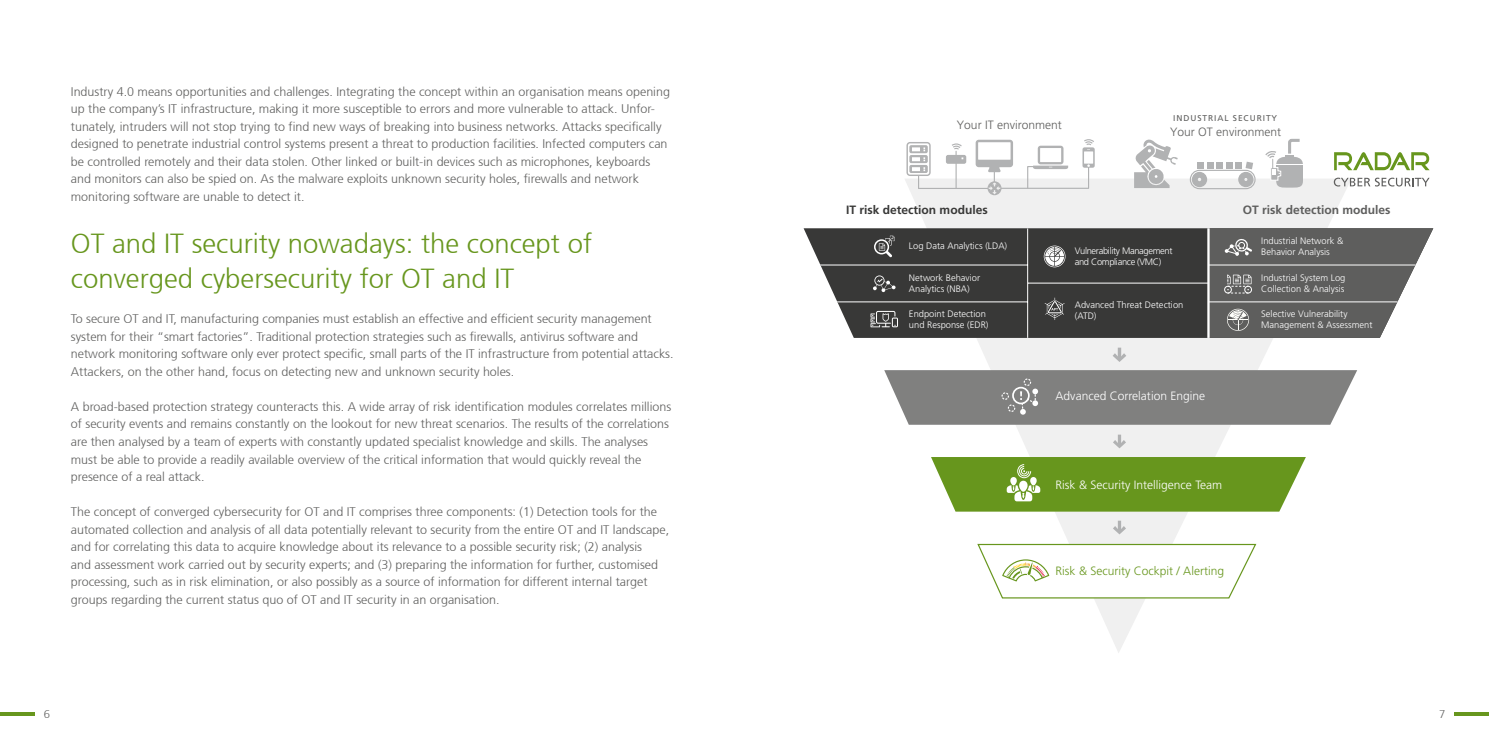
<style>
.page{position:relative;width:1489px;height:745px;background:#fff}
.page>*{position:absolute;margin:0;border:0;box-sizing:border-box;transform-origin:0 0}
.t1{font:300 27.5px/35px "Frutiger 45";color:#67961d}
.t2{font:300 12.5px/17.5px "Frutiger 45";color:#5e5e5d}
.t3{font:300 12px "Frutiger LT Pro";color:#fff}
.t4{font:300 12px "Frutiger LT Pro";color:#5e5e5d}
.t5{font:300 12px "Frutiger LT Pro";color:#67961d}
.t6{font:700 12px "Frutiger LT Pro";color:#383837}
.t7{font:700 12px "Frutiger LT Pro";color:#5e5e5d}
.t8{font:300 11.25px "Frutiger 45";color:#5e5e5d}
.t9{font:300 9.38px/11.2px "Frutiger LT Pro";color:#fff}
.t10{font:300 9.38px/11.2px "Frutiger LT Pro";letter-spacing:-.035em;color:#fff}
.t11{font:8.38px "Frutiger LT Pro";letter-spacing:.11em;color:#5e5e5d}
</style>
<div class="page">
<hr style="left:1453px;top:712px;width:35px;height:3px;background:#67961d">
<hr style="left:0;top:712px;width:35px;height:3px;background:#67961d">
<svg style="left:905px;top:178px;width:446px;height:475px"></svg>
<svg style="left:1112px;top:347px;width:14px;height:15px"></svg>
<svg style="left:1112px;top:434px;width:13px;height:14px"></svg>
<svg style="left:1112px;top:520px;width:13px;height:14px"></svg>
<svg style="left:884px;top:370px;width:472px;height:54px;background:#878787"></svg>
<svg style="left:931px;top:456px;width:374px;height:55px;background:#77a134"></svg>
<svg style="left:906px;top:139px;width:188px;height:56px"></svg>
<svg style="left:976px;top:542px;width:281px;height:56px"></svg>
<div style="left:1189px;top:170px;width:66px;height:19px;border:1px solid #b1b2b3;border-radius:9px"></div>
<svg style="left:1191px;top:162px;width:22px;height:25px"></svg>
<div style="left:1216px;top:162px;width:7px;height:6px;background:#b1b2b3"></div>
<svg style="left:1226px;top:162px;width:6px;height:6px"></svg>
<div style="left:1235px;top:162px;width:7px;height:6px;background:#b1b2b3"></div>
<svg style="left:1238px;top:161px;width:15px;height:26px"></svg>
<svg style="left:1133px;top:139px;width:44px;height:49px"></svg>
<svg style="left:1265px;top:138px;width:39px;height:50px"></svg>
<svg style="left:1423px;top:228px;width:10px;height:22px"></svg>
<svg style="left:1334px;top:152px;width:95px;height:18px"></svg>
<svg style="left:1333px;top:177px;width:96px;height:9px"></svg>
<svg style="left:812px;top:228px;width:611px;height:110px;background:#555554"></svg>
<svg style="left:1044px;top:297px;width:20px;height:23px"></svg>
<svg style="left:1043px;top:245px;width:22px;height:22px"></svg>
<svg style="left:874px;top:235px;width:20px;height:22px"></svg>
<svg style="left:873px;top:275px;width:22px;height:17px"></svg>
<svg style="left:870px;top:311px;width:28px;height:16px"></svg>
<p class="t2" style="left:71px;top:83px;width:600px">Industry 4.0 means opportunities and challenges. Integrating the concept within an organisation means opening up the company’s IT infrastructure, making it more susceptible to errors and more vulnerable to attack. Unfor&shy;tunately, intruders will not stop trying to find new ways of breaking into business networks. Attacks specifically designed to penetrate industrial control systems present a threat to production facilities. Infected computers can be controlled remotely and their data stolen. Other linked or built-in devices such as microphones, keyboards and monitors can also be spied on. As the malware exploits unknown security holes, firewalls and network monitoring software are unable to detect it.</p>
<h1 class="t1" style="left:71px;top:226px;width:523px">OT and IT security nowadays: the concept of converged cybersecurity for OT and IT</h1>
<p class="t2" style="left:71px;top:310px;width:604px">To secure OT and IT, manufacturing companies must establish an effective and efficient security management system for their “smart factories”. Traditional protection strategies such as firewalls, antivirus software and network monitoring software only ever protect specific, small parts of the IT infrastructure from potential attacks.<br>Attackers, on the other hand, focus on detecting new and unknown security holes.</p>
<p class="t2" style="left:71px;top:398px;width:602px">A broad-based protection strategy counteracts this. A wide array of risk identification modules correlates millions of security events and remains constantly on the lookout for new threat scenarios. The results of the correlations are then analysed by a team of experts with constantly updated specialist knowledge and skills. The analyses must be able to provide a readily available overview of the critical information that would quickly reveal the presence of a real attack.</p>
<p class="t2" style="left:71px;top:503px;width:599px">The concept of converged cybersecurity for OT and IT comprises three components: (1) Detection tools for the automated collection and analysis of all data potentially relevant to security from the entire OT and IT landscape, and for correlating this data to acquire knowledge about its relevance to a possible security risk; (2) analysis<br>and assessment work carried out by security experts; and (3) preparing the information for further, customised processing, such as in risk elimination, or also possibly as a source of information for different internal target groups regarding the current status quo of OT and IT security in an organisation.</p>
<p class="t4" style="left:956px;top:118px;width:106px">Your IT environment</p>
<p class="t11" style="left:1173px;top:113px;width:105px">INDUSTRIAL SECURITY</p>
<p class="t4" style="left:1170px;top:125px;width:112px">Your OT environment</p>
<p class="t6" style="left:846px;top:203px;width:143px">IT risk detection modules</p>
<p class="t7" style="left:1242px;top:203px;width:149px">OT risk detection modules</p>
<p class="t9" style="left:908px;top:240px;width:100px">Log Data Analytics (LDA)</p>
<p class="t9" style="left:908px;top:272px;width:73px">Network Behavior<br>Analytics (NBA)</p>
<p class="t9" style="left:908px;top:308px;width:81px">Endpoint Detection und Response (EDR)</p>
<p class="t10" style="left:1074px;top:245px;width:99px">Vulnerability Management and Compliance (VMC)</p>
<p class="t9" style="left:1074px;top:298px;width:110px">Advanced Threat Detection (ATD)</p>
<p class="t3" style="left:1055px;top:389px;width:151px">Advanced Correlation Engine</p>
<p class="t3" style="left:1055px;top:477px;width:168px">Risk &amp; Security Intelligence Team</p>
<p class="t5" style="left:1055px;top:563px;width:170px">Risk &amp; Security Cockpit / Alerting</p>
<p class="t9" style="left:1261px;top:235px;width:84px">Industrial Network &amp;<br>Behavior Analysis</p>
<p class="t9" style="left:1261px;top:272px;width:86px">Industrial System Log<br>Collection &amp; Analysis</p>
<p class="t9" style="left:1261px;top:308px;width:113px">Selective Vulnerability<br>Management &amp; Assessment</p>
<p class="t8" style="left:44px;top:707px;width:8px">6</p>
<p class="t8" style="left:1438px;top:707px;width:8px">7</p>
</div>
